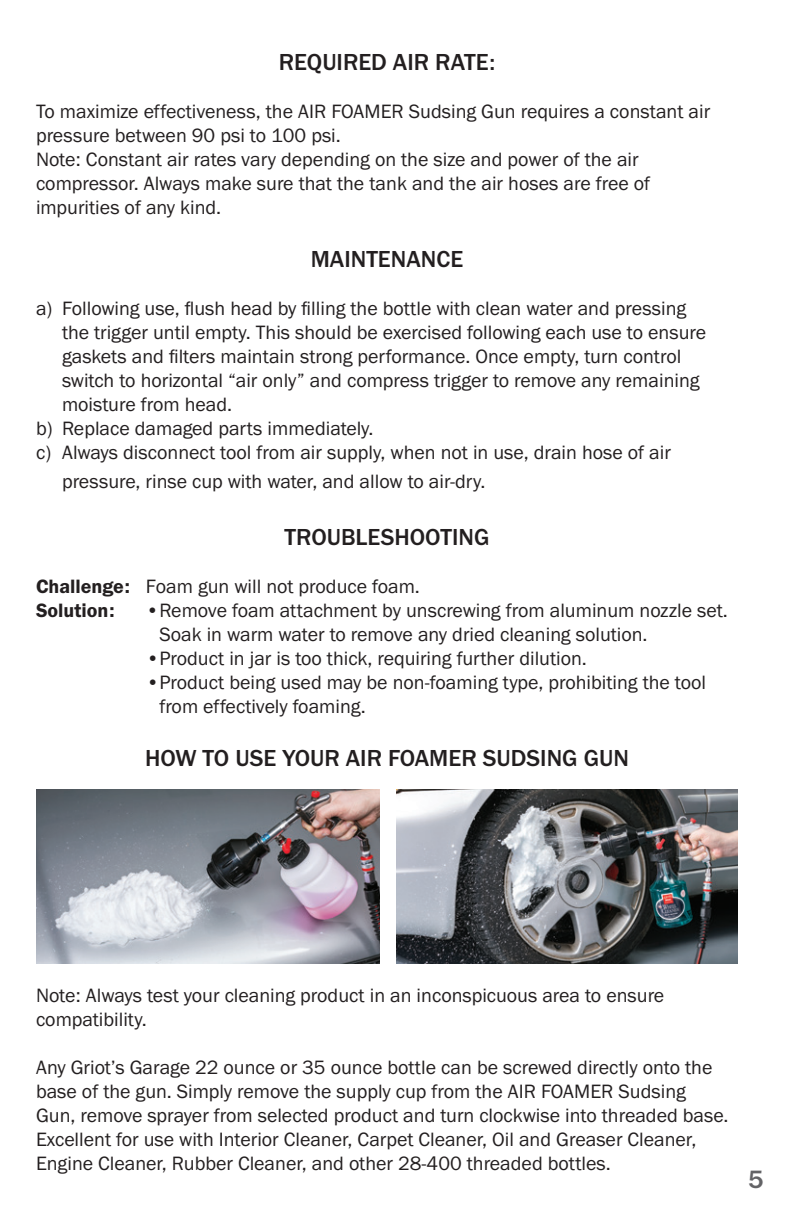
<style>
.page{position:relative;width:792px;height:1224px;background:#fff}
.page>*{position:absolute;margin:0;border:0;box-sizing:border-box;transform-origin:0 0}
.t1{font:500 26px "Franklin Gothic URW";color:#636366}
.t2{font:500 24px "Franklin Gothic URW";color:#231f20}
.t3{font:20px/24px "Franklin Gothic URW Boo";color:#231f20}
.t4{font:20px "Franklin Gothic URW Dem";color:#231f20}
.s1{font-family:"Franklin Gothic URW Dem"}
</style>
<div class="page">
<img style="left:396px;top:789px;width:342px;height:174px">
<img style="left:36px;top:789px;width:344px;height:174px">
<p class="t2" style="left:279px;top:47px;width:218px">REQUIRED AIR RATE:</p>
<p class="t3" style="left:36px;top:99px;width:676px">To maximize effectiveness, the AIR FOAMER Sudsing Gun requires a constant air pressure between 90 psi to 100 psi.</p>
<p class="t3" style="left:36px;top:147px;width:616px">Note: Constant air rates vary depending on the size and power of the air compressor. Always make sure that the tank and the air hoses are free of impurities of any kind.</p>
<p class="t2" style="left:311px;top:244px;width:154px">MAINTENANCE</p>
<p class="t3" style="left:62px;top:296px;width:646px;text-indent:-26px">a) Following use, flush head by filling the bottle with clean water and pressing the trigger until empty. This should be exercised following each use to ensure gaskets and filters maintain strong performance. Once empty, turn control switch to horizontal “air only” and compress trigger to remove any remaining moisture from head.</p>
<p class="t3" style="left:36px;top:416px;width:339px">b) Replace damaged parts immediately.</p>
<p class="t3" style="left:62px;top:437px;width:611px;line-height:28.8px;text-indent:-26px">c) Always disconnect tool from air supply, when not in use, drain hose of air pressure, rinse cup with water, and allow to air-dry.</p>
<p class="t2" style="left:285px;top:522px;width:206px">TROUBLESHOOTING</p>
<p class="t3" style="left:36px;top:574px;width:385px"><span class="s1">Challenge:</span> Foam gun will not produce foam.</p>
<p class="t4" style="left:36px;top:598px;width:80px">Solution:</p>
<p class="t3" style="left:159px;top:598px;width:570px;text-indent:-13px"><span class="s1">•</span>Remove foam attachment by unscrewing from aluminum nozzle set.<br>Soak in warm water to remove any dried cleaning solution.</p>
<p class="t3" style="left:146px;top:646px;width:442px"><span class="s1">•</span>Product in jar is too thick, requiring further dilution.</p>
<p class="t3" style="left:159px;top:670px;width:548px;text-indent:-13px"><span class="s1">•</span>Product being used may be non-foaming type, prohibiting the tool from effectively foaming.</p>
<p class="t2" style="left:145px;top:743px;width:485px">HOW TO USE YOUR AIR FOAMER SUDSING GUN</p>
<p class="t3" style="left:36px;top:983px;width:630px">Note: Always test your cleaning product in an inconspicuous area to ensure compatibility.</p>
<p class="t3" style="left:36px;top:1055px;width:694px">Any Griot’s Garage 22 ounce or 35 ounce bottle can be screwed directly onto the base of the gun. Simply remove the supply cup from the AIR FOAMER Sudsing Gun, remove sprayer from selected product and turn clockwise into threaded base.<br>Excellent for use with Interior Cleaner, Carpet Cleaner, Oil and Greaser Cleaner, Engine Cleaner, Rubber Cleaner, and other 28-400 threaded bottles.</p>
<h1 class="t1" style="left:748px;top:1163px;width:17px">5</h1>
</div>
